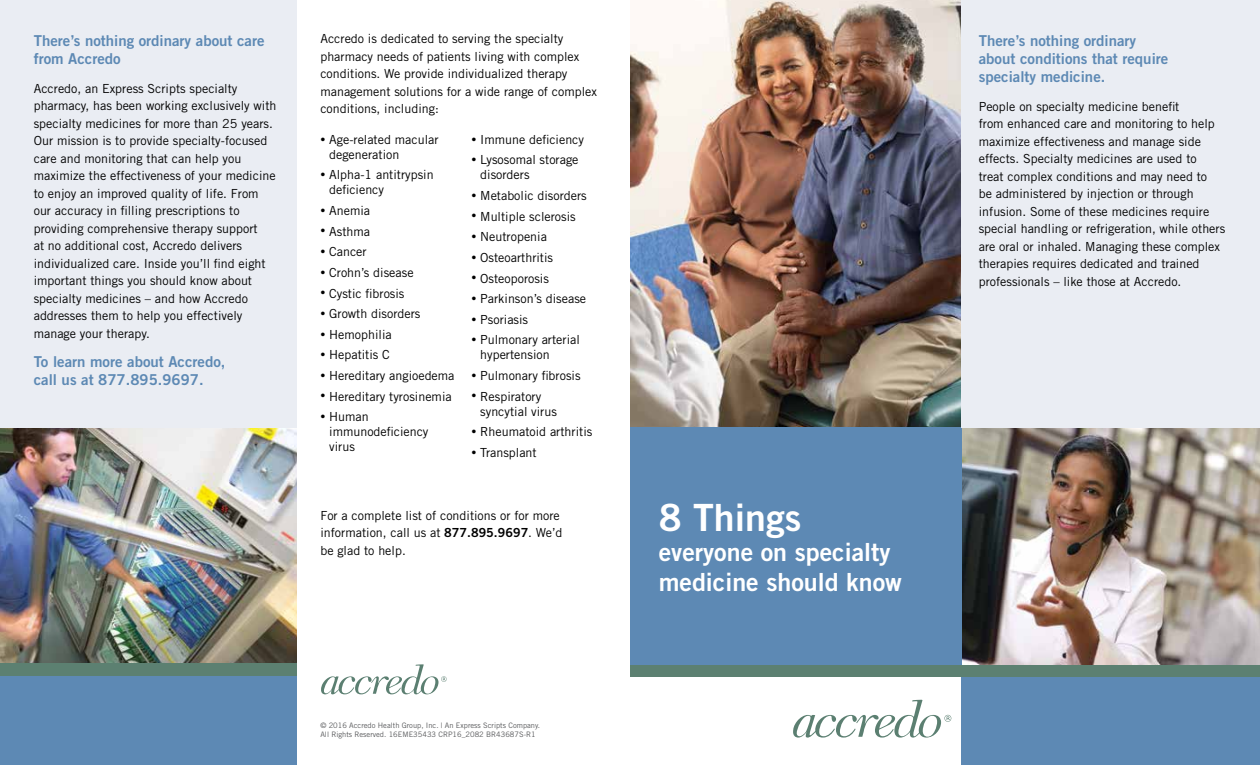
<style>
.page{position:relative;width:1260px;height:765px;background:#fff}
.page>*{position:absolute;margin:0;border:0;box-sizing:border-box;transform-origin:0 0}
.t1{font:37.5px "Trade Gothic Bold Two";color:#fff}
.t2{font:25px/30px "Trade Gothic Bold Two";color:#fff}
.t3{font:15px/18px "Trade Gothic Bold Two";color:#5d89b4}
.t4{font:12.5px/17.5px "Trade Gothic";color:#000}
.t5{font:7.5px/9px "Trade Gothic";color:#58595b}
.s1{font-size:10px}
.s2{font-family:"Trade Gothic Bold Two"}
</style>
<div class="page">
<img style="left:0;top:428px;width:297px;height:236px">
<img style="left:630px;top:0;width:331px;height:428px">
<img style="left:961px;top:428px;width:299px;height:237px">
<div style="left:0;top:676px;width:297px;height:89px;background:#5d89b4"></div>
<div style="left:630px;top:428px;width:331px;height:241px;background:#5d89b4"></div>
<div style="left:961px;top:676px;width:299px;height:89px;background:#5d89b4"></div>
<svg style="left:793px;top:700px;width:158px;height:38px"></svg>
<div style="left:961px;top:0;width:299px;height:428px;background:#eaedf3"></div>
<div style="left:0;top:0;width:297px;height:428px;background:#eaedf3"></div>
<svg style="left:321px;top:664px;width:126px;height:30px"></svg>
<div style="left:630px;top:665px;width:630px;height:11px;background:#5c8071"></div>
<div style="left:0;top:664px;width:297px;height:12px;background:#5c8071"></div>
<p class="t3" style="left:34px;top:31px;width:232px">There’s nothing ordinary about care from Accredo</p>
<p class="t4" style="left:34px;top:79px;width:244px">Accredo, an Express Scripts specialty pharmacy, has been working exclusively with specialty medicines for more than 25 years.<br>Our mission is to provide specialty-focused care and monitoring that can help you maximize the effectiveness of your medicine to enjoy an improved quality of life. From our accuracy in filling prescriptions to providing comprehensive therapy support<br>at no additional cost, Accredo delivers individualized care. Inside you’ll find eight important things you should know about specialty medicines – and how Accredo addresses them to help you effectively manage your therapy.</p>
<p class="t3" style="left:34px;top:352px;width:193px">To learn more about Accredo, call us at 877.895.9697.</p>
<p class="t4" style="left:320px;top:30px;width:278px">Accredo is dedicated to serving the specialty pharmacy needs of patients living with complex conditions. We provide individualized therapy management solutions for a wide range of complex conditions, including:</p>
<p class="t4" style="left:329px;top:132px;width:111px;line-height:15px;text-indent:-9px"><span class="s1">•</span> Age-related macular degeneration</p>
<p class="t4" style="left:329px;top:167px;width:106px;line-height:15px;text-indent:-9px"><span class="s1">•</span> Alpha-1 antitrypsin deficiency</p>
<p class="t4" style="left:320px;top:202px;width:51px"><span class="s1">•</span> Anemia</p>
<p class="t4" style="left:320px;top:222px;width:51px"><span class="s1">•</span> Asthma</p>
<p class="t4" style="left:320px;top:243px;width:48px"><span class="s1">•</span> Cancer</p>
<p class="t4" style="left:320px;top:264px;width:95px"><span class="s1">•</span> Crohn’s disease</p>
<p class="t4" style="left:320px;top:284px;width:86px"><span class="s1">•</span> Cystic fibrosis</p>
<p class="t4" style="left:320px;top:305px;width:102px"><span class="s1">•</span> Growth disorders</p>
<p class="t4" style="left:320px;top:325px;width:73px"><span class="s1">•</span> Hemophilia</p>
<p class="t4" style="left:320px;top:346px;width:71px"><span class="s1">•</span> Hepatitis C</p>
<p class="t4" style="left:320px;top:367px;width:136px"><span class="s1">•</span> Hereditary angioedema</p>
<p class="t4" style="left:320px;top:387px;width:133px"><span class="s1">•</span> Hereditary tyrosinemia</p>
<p class="t4" style="left:329px;top:409px;width:101px;line-height:15px;text-indent:-9px"><span class="s1">•</span> Human immunodeficiency virus</p>
<p class="t4" style="left:471px;top:130px;width:114px"><span class="s1">•</span> Immune deficiency</p>
<p class="t4" style="left:480px;top:152px;width:100px;line-height:15px;text-indent:-9px"><span class="s1">•</span> Lysosomal storage disorders</p>
<p class="t4" style="left:471px;top:187px;width:117px"><span class="s1">•</span> Metabolic disorders</p>
<p class="t4" style="left:471px;top:207px;width:106px"><span class="s1">•</span> Multiple sclerosis</p>
<p class="t4" style="left:471px;top:228px;width:77px"><span class="s1">•</span> Neutropenia</p>
<p class="t4" style="left:471px;top:249px;width:83px"><span class="s1">•</span> Osteoarthritis</p>
<p class="t4" style="left:471px;top:269px;width:79px"><span class="s1">•</span> Osteoporosis</p>
<p class="t4" style="left:471px;top:290px;width:116px"><span class="s1">•</span> Parkinson’s disease</p>
<p class="t4" style="left:471px;top:310px;width:58px"><span class="s1">•</span> Psoriasis</p>
<p class="t4" style="left:480px;top:332px;width:101px;line-height:15px;text-indent:-9px"><span class="s1">•</span> Pulmonary arterial hypertension</p>
<p class="t4" style="left:471px;top:367px;width:111px"><span class="s1">•</span> Pulmonary fibrosis</p>
<p class="t4" style="left:480px;top:389px;width:78px;line-height:15px;text-indent:-9px"><span class="s1">•</span> Respiratory syncytial virus</p>
<p class="t4" style="left:471px;top:423px;width:122px"><span class="s1">•</span> Rheumatoid arthritis</p>
<p class="t4" style="left:471px;top:444px;width:67px"><span class="s1">•</span> Transplant</p>
<p class="t4" style="left:320px;top:506px;width:244px">For a complete list of conditions or for more information, call us at <span class="s2">877.895.9697</span>. We’d be glad to help.</p>
<p class="t5" style="left:320px;top:721px;width:221px">© 2016 Accredo Health Group, Inc. | An Express Scripts Company.<br>All Rights Reserved. 16EME35433 CRP16_2082 BR43687S-R1</p>
<h1 class="t1" style="left:659px;top:494px;width:144px">8 Things</h1>
<h2 class="t2" style="left:659px;top:536px;width:245px">everyone on specialty medicine should know</h2>
<p class="t3" style="left:979px;top:31px;width:191px">There’s nothing ordinary about conditions that require specialty medicine.</p>
<p class="t4" style="left:979px;top:97px;width:248px">People on specialty medicine benefit<br>from enhanced care and monitoring to help maximize effectiveness and manage side effects. Specialty medicines are used to<br>treat complex conditions and may need to<br>be administered by injection or through infusion. Some of these medicines require special handling or refrigeration, while others are oral or inhaled. Managing these complex therapies requires dedicated and trained professionals – like those at Accredo.</p>
</div>
